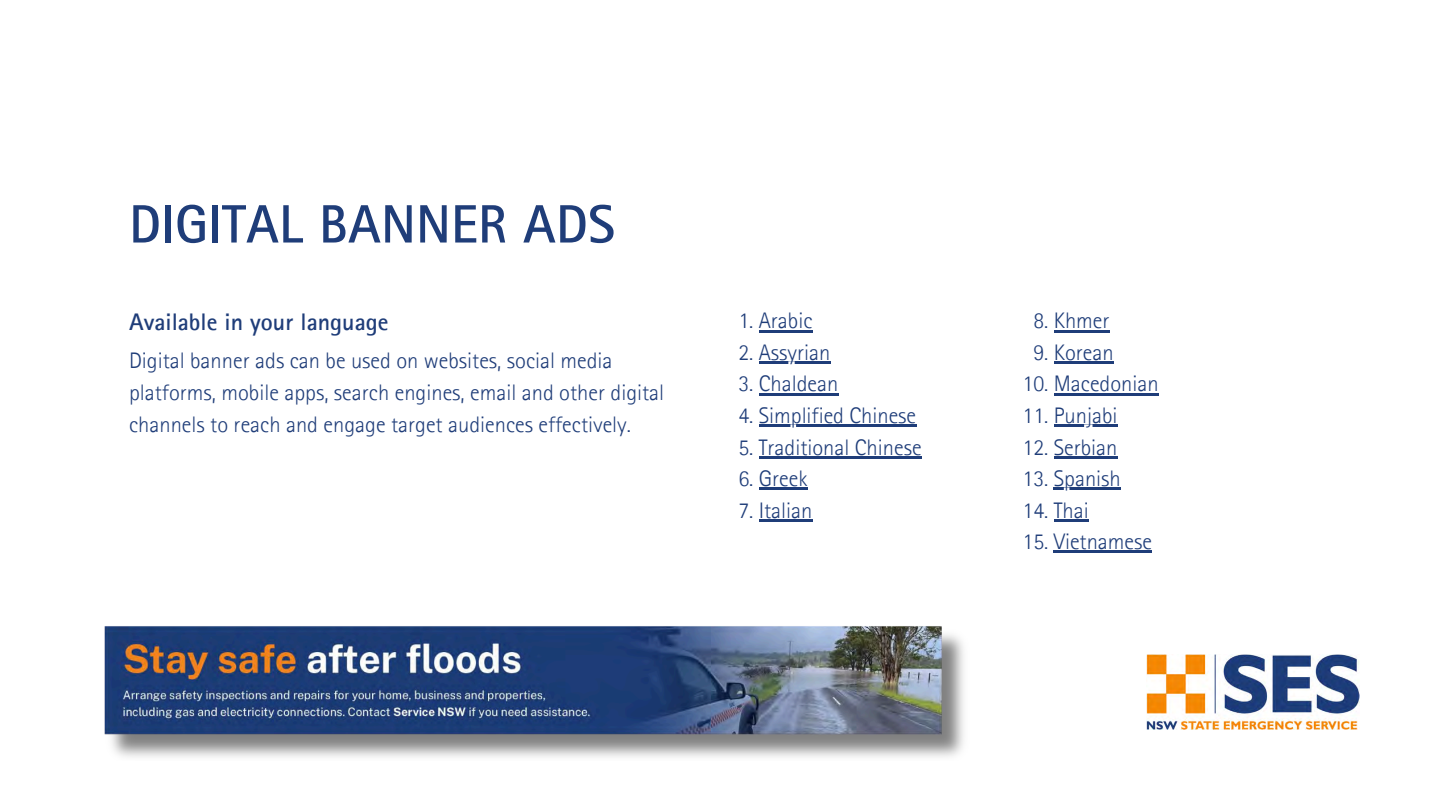
<style>
.page{position:relative;width:1440px;height:811px;background:#fff}
.page>*{position:absolute;margin:0;border:0;box-sizing:border-box;transform-origin:0 0}
.t1{font:700 54px "Rotis Sans Serif Pro";color:#1f3d79}
.t2{font:700 24px "Rotis Sans Serif Pro";color:#1f3d79}
.t3{font:300 22.5px/31.5px "Rotis Sans Serif Pro";color:#1f3d79}
</style>
<div class="page">
<img style="left:1147px;top:654px;width:212px;height:75px">
<img style="left:104px;top:626px;width:860px;height:131px">
<hr style="left:1054px;top:330px;width:56px;height:2px;background:#1f3d79">
<hr style="left:1054px;top:361px;width:60px;height:2px;background:#1f3d79">
<hr style="left:1054px;top:393px;width:105px;height:2px;background:#1f3d79">
<hr style="left:1054px;top:424px;width:64px;height:2px;background:#1f3d79">
<hr style="left:1054px;top:456px;width:64px;height:2px;background:#1f3d79">
<hr style="left:1054px;top:487px;width:67px;height:2px;background:#1f3d79">
<hr style="left:1054px;top:519px;width:35px;height:2px;background:#1f3d79">
<hr style="left:1054px;top:550px;width:98px;height:2px;background:#1f3d79">
<hr style="left:759px;top:330px;width:53px;height:2px;background:#1f3d79">
<hr style="left:759px;top:361px;width:71px;height:2px;background:#1f3d79">
<hr style="left:759px;top:393px;width:79px;height:2px;background:#1f3d79">
<hr style="left:759px;top:424px;width:157px;height:2px;background:#1f3d79">
<hr style="left:759px;top:456px;width:163px;height:2px;background:#1f3d79">
<hr style="left:759px;top:487px;width:49px;height:2px;background:#1f3d79">
<hr style="left:759px;top:519px;width:53px;height:2px;background:#1f3d79">
<p class="t1" style="left:129px;top:204px;width:487px">DIGITAL BANNER ADS</p>
<p class="t2" style="left:129px;top:313px;width:261px">Available in your language</p>
<p class="t3" style="left:129px;top:348px;width:537px">Digital banner ads can be used on websites, social media platforms, mobile apps, search engines, email and other digital channels to reach and engage target audiences effectively.</p>
<p class="t3" style="left:738px;top:308px;width:76px">1. Arabic</p>
<p class="t3" style="left:738px;top:339px;width:94px">2. Assyrian</p>
<p class="t3" style="left:738px;top:371px;width:101px">3. Chaldean</p>
<p class="t3" style="left:738px;top:402px;width:179px">4. Simplified Chinese</p>
<p class="t3" style="left:738px;top:434px;width:185px">5. Traditional Chinese</p>
<p class="t3" style="left:738px;top:465px;width:71px">6. Greek</p>
<p class="t3" style="left:738px;top:497px;width:76px">7. Italian</p>
<p class="t3" style="left:1033px;top:308px;width:78px">8. Khmer</p>
<p class="t3" style="left:1033px;top:339px;width:82px">9. Korean</p>
<p class="t3" style="left:1023px;top:371px;width:138px">10. Macedonian</p>
<p class="t3" style="left:1023px;top:402px;width:96px">11. Punjabi</p>
<p class="t3" style="left:1023px;top:434px;width:96px">12. Serbian</p>
<p class="t3" style="left:1023px;top:465px;width:100px">13. Spanish</p>
<p class="t3" style="left:1023px;top:497px;width:68px">14. Thai</p>
<p class="t3" style="left:1023px;top:528px;width:131px">15. Vietnamese</p>
</div>
